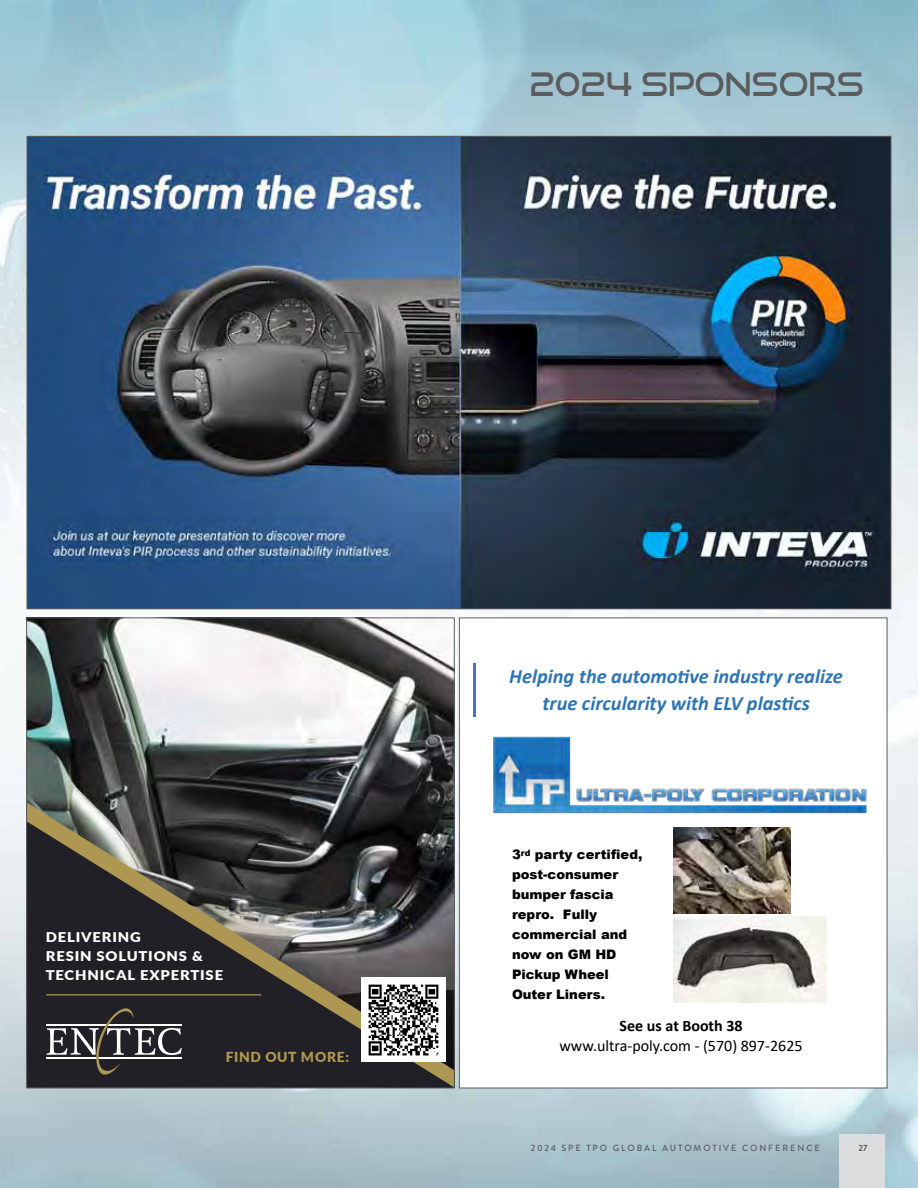
<style>
.page{position:relative;width:918px;height:1188px;background:#fff}
.page>*{position:absolute;margin:0;border:0;box-sizing:border-box;transform-origin:0 0}
.t1{font:32.4px "Good Times Rg";color:#5b5c5e;scale:.95 1}
.t2{font:italic 700 20.4px/26.7px "Calibri";color:#2e75b6;text-align:center}
.t3{font:16.05px "Calibri";color:#000}
.t4{font:700 16.05px "Calibri";letter-spacing:-.005em;color:#000}
.t5{font:900 13.8px "Lato";letter-spacing:.05em;color:#ad9752}
.t6{font:900 13.5px/19.4px "Lato";letter-spacing:.06em;color:#fff;scale:1.1 1}
.t7{font:900 13.05px/20px "Arial";color:#000}
.t8{font:500 9px "Brandon Grotesque";letter-spacing:.21em;color:#5b5c5e}
.t9{font:700 9px "Brandon Grotesque";color:#5b5c5e}
</style>
<div class="page">
<img style="left:0;top:0;width:918px;height:1188px">
<div style="left:840px;top:1134px;width:45px;height:54px;background:#dcddde"></div>
<img style="left:29px;top:138px;width:860px;height:469px">
<img style="left:28px;top:620px;width:425px;height:182px">
<svg style="left:28px;top:802px;width:425px;height:19px;background:#3f403e"></svg>
<svg style="left:28px;top:821px;width:425px;height:265px;background:#3d3b3a"></svg>
<svg style="left:46px;top:1008px;width:136px;height:67px;background:#48474a"></svg>
<hr style="left:46px;top:994px;width:215px;height:1px;background:#aa9854">
<img style="left:362px;top:978px;width:83px;height:83px">
<div style="left:459px;top:618px;width:428px;height:470px;background:#fff"></div>
<img style="left:493px;top:736px;width:374px;height:78px">
<img style="left:673px;top:828px;width:117px;height:86px">
<img style="left:673px;top:916px;width:154px;height:86px">
<hr style="left:473px;top:663px;width:2px;height:27px;background:#4472c4">
<hr style="left:473px;top:690px;width:2px;height:27px;background:#4472c4">
<h1 class="t1" style="left:529px;top:64px;width:354px">2024 SPONSORS</h1>
<p class="t6" style="left:46px;top:926px;width:163px">DELIVERING<br>RESIN SOLUTIONS &amp;<br>TECHNICAL EXPERTISE</p>
<p class="t5" style="left:226px;top:1046px;width:125px">FIND OUT MORE:</p>
<h2 class="t2" style="left:509px;top:662px;width:335px">Helping the automotive industry realize true circularity with ELV plastics</h2>
<p class="t7" style="left:512px;top:844px;width:132px">3<sup>rd</sup> party certified, post-consumer bumper fascia repro. Fully commercial and now on GM HD<br>Pickup Wheel<br>Outer Liners.</p>
<p class="t4" style="left:620px;top:1015px;width:124px">See us at Booth 38</p>
<p class="t3" style="left:559px;top:1034px;width:245px">www.ultra-poly.com - (570) 897-2625</p>
<p class="t8" style="left:531px;top:1142px;width:291px">2024 SPE TPO GLOBAL AUTOMOTIVE CONFERENCE</p>
<p class="t9" style="left:859px;top:1142px;width:11px">27</p>
</div>
